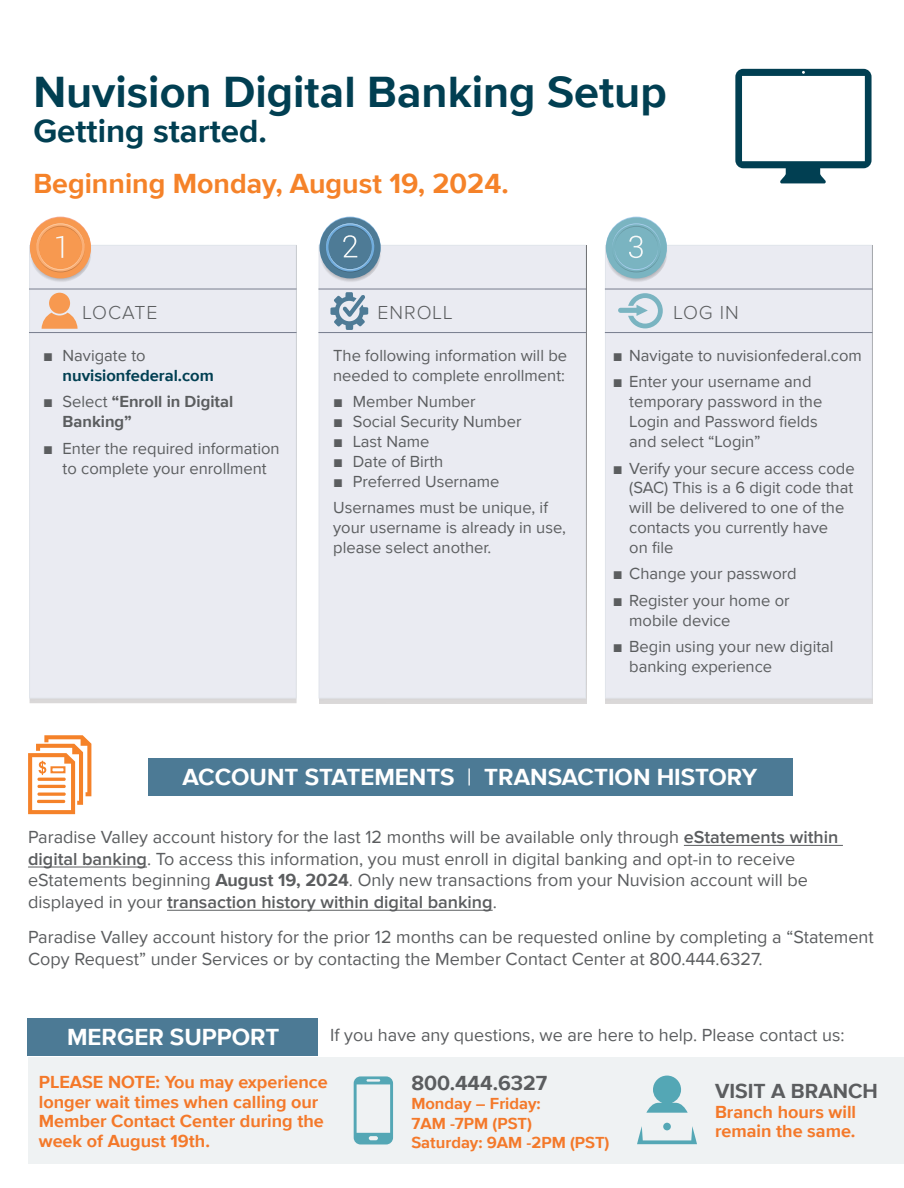
<style>
.page{position:relative;width:904px;height:1188px;background:#fff}
.page>*{position:absolute;margin:0;border:0;box-sizing:border-box;transform-origin:0 0}
.t1{font:700 45px "Proxima Nova";color:#013f52}
.t2{font:700 33px "Proxima Nova";color:#013f52}
.t3{font:700 28.5px "Proxima Nova";color:#f58229}
.t4{font:700 24px "Proxima Nova";color:#fff}
.t5{font:700 21px "Proxima Nova";color:#5b5d5f}
.t6{font:300 19.5px "Proxima Nova";letter-spacing:.05em;color:#5b5d5f}
.t7{font:18px/21.6px "Proxima Nova";color:#5b5d5f}
.t8{font:700 18px/19.5px "Proxima Nova";color:#f4792a}
.t9{font:16.5px/19.8px "Proxima Nova";color:#5b5d5f}
.t10{font:700 16.5px/19.5px "Proxima Nova";color:#f4792a}
.t11{font:700 16.5px/19.8px "Proxima Nova";color:#5b5d5f}
.t12{font:700 16.5px/19.8px "Proxima Nova";color:#013f52}
.s1{font-family:"Franklin Gothic";font-weight:400;color:#5b5d5f}
.s2{font-weight:400;color:#5b5d5f}
.s3{font-family:"Franklin Gothic";font-weight:400}
.s4{font-weight:400}
.s5{font-family:"Franklin Gothic"}
.s6{font-weight:600}
.s7{font-weight:700}
</style>
<div class="page">
<div style="left:28px;top:1056px;width:875px;height:106px;background:#eff2f3"></div>
<div style="left:30px;top:245px;width:266px;height:453px;background:#eaebf2"></div>
<div style="left:29px;top:245px;width:267px;height:453px;border:1px solid #e1e5eb"></div>
<hr style="left:29px;top:332px;width:267px;height:1px;background:#777d8d">
<hr style="left:29px;top:288px;width:267px;height:1px;background:#777d8d">
<svg style="left:29px;top:220px;width:63px;height:62px"></svg>
<div style="left:30px;top:217px;width:61px;height:61px;background:#f79950;border-radius:50%"></div>
<svg style="left:36px;top:223px;width:49px;height:49px"></svg>
<div style="left:319px;top:245px;width:266px;height:453px;background:#eaebf2"></div>
<div style="left:318px;top:245px;width:267px;height:453px;border:1px solid #e1e5eb"></div>
<hr style="left:318px;top:332px;width:267px;height:1px;background:#777d8d">
<hr style="left:318px;top:288px;width:267px;height:1px;background:#777d8d">
<svg style="left:318px;top:220px;width:63px;height:62px"></svg>
<div style="left:319px;top:217px;width:61px;height:61px;background:#4e7b96;border-radius:50%"></div>
<svg style="left:325px;top:223px;width:49px;height:49px"></svg>
<div style="left:605px;top:245px;width:266px;height:453px;background:#eaebf2"></div>
<div style="left:604px;top:245px;width:268px;height:453px;border:1px solid #e1e5eb"></div>
<hr style="left:604px;top:332px;width:268px;height:1px;background:#777d8d">
<hr style="left:604px;top:288px;width:268px;height:1px;background:#777d8d">
<svg style="left:604px;top:220px;width:63px;height:62px"></svg>
<div style="left:605px;top:217px;width:61px;height:61px;background:#7ab4c1;border-radius:50%"></div>
<svg style="left:611px;top:223px;width:49px;height:49px"></svg>
<div style="left:49px;top:292px;width:21px;height:21px;background:#f79950;border-radius:50%"></div>
<svg style="left:42px;top:312px;width:36px;height:16px"></svg>
<svg style="left:330px;top:292px;width:38px;height:38px"></svg>
<div style="left:617px;top:308px;width:22px;height:5px;background:#7ab4c1;border-radius:3px"></div>
<svg style="left:628px;top:293px;width:34px;height:35px"></svg>
<svg style="left:735px;top:69px;width:136px;height:114px"></svg>
<div style="left:27px;top:1018px;width:291px;height:37px;background:#4c7a95"></div>
<svg style="left:353px;top:1076px;width:40px;height:68px"></svg>
<svg style="left:28px;top:735px;width:63px;height:79px"></svg>
<div style="left:50px;top:766px;width:15px;height:7px;border:2px solid #f58229"></div>
<svg style="left:647px;top:1075px;width:40px;height:37px"></svg>
<svg style="left:637px;top:1125px;width:59px;height:18px"></svg>
<div style="left:663px;top:1122px;width:7px;height:8px;background:#54a7b5;border-radius:50%"></div>
<div style="left:148px;top:758px;width:643px;height:37px;background:#4c7a95"></div>
<hr style="left:683px;top:845px;width:159px;height:1px;background:#5b5d5f">
<hr style="left:28px;top:866px;width:119px;height:1px;background:#5b5d5f">
<hr style="left:167px;top:909px;width:325px;height:1px;background:#5b5d5f">
<h1 class="t1" style="left:33px;top:65px;width:634px">Nuvision Digital Banking Setup</h1>
<h2 class="t2" style="left:33px;top:112px;width:235px">Getting started.</h2>
<h3 class="t3" style="left:33px;top:166px;width:476px">Beginning Monday, August 19, 2024.</h3>
<p class="t6" style="left:82px;top:303px;width:76px">LOCATE</p>
<p class="t6" style="left:377px;top:303px;width:76px">ENROLL</p>
<p class="t6" style="left:673px;top:303px;width:67px">LOG IN</p>
<p class="t12" style="left:63px;top:346px;width:153px;text-indent:-20px"><span class="s1">■</span> <span class="s2">Navigate to </span>nuvisionfederal.com</p>
<p class="t11" style="left:63px;top:392px;width:172px;text-indent:-20px"><span class="s3">■</span> <span class="s4">Select</span> “Enroll in Digital<br>Banking”</p>
<p class="t9" style="left:43px;top:438px;width:238px;text-align:center"><span class="s5">■</span> Enter the required information to complete your enrollment</p>
<p class="t9" style="left:333px;top:346px;width:235px">The following information will be needed to complete enrollment:</p>
<p class="t9" style="left:333px;top:392px;width:144px"><span class="s5">■</span> Member Number</p>
<p class="t9" style="left:333px;top:412px;width:190px"><span class="s5">■</span> Social Security Number</p>
<p class="t9" style="left:333px;top:432px;width:98px"><span class="s5">■</span> Last Name</p>
<p class="t9" style="left:333px;top:451px;width:112px"><span class="s5">■</span> Date of Birth</p>
<p class="t9" style="left:333px;top:468px;width:216px;line-height:26.5px"><span class="s5">■</span> Preferred Username<br>Usernames must be unique, if</p>
<p class="t9" style="left:333px;top:517px;width:234px">your username is already in use, please select another.</p>
<p class="t9" style="left:612px;top:346px;width:250px"><span class="s5">■</span> Navigate to nuvisionfederal.com</p>
<p class="t9" style="left:629px;top:372px;width:194px;text-indent:-16px"><span class="s5">■</span> Enter your username and temporary password in the<br>Login and Password fields and select “Login”</p>
<p class="t9" style="left:629px;top:458px;width:227px;text-indent:-16px"><span class="s5">■</span> Verify your secure access code (SAC) This is a 6 digit code that will be delivered to one of the contacts you currently have<br>on file</p>
<p class="t9" style="left:612px;top:564px;width:185px"><span class="s5">■</span> Change your password</p>
<p class="t9" style="left:629px;top:590px;width:162px;text-indent:-16px"><span class="s5">■</span> Register your home or mobile device</p>
<p class="t9" style="left:629px;top:637px;width:206px;text-indent:-16px"><span class="s5">■</span> Begin using your new digital banking experience</p>
<h3 class="t4" style="left:182px;top:762px;width:576px">ACCOUNT STATEMENTS <span class="s4">|</span> TRANSACTION HISTORY</h3>
<p class="t7" style="left:28px;top:826px;width:811px">Paradise Valley account history for the last 12 months will be available only through <span class="s6">eStatements within digital banking</span>. To access this information, you must enroll in digital banking and opt-in to receive eStatements beginning <span class="s7">August 19, 2024</span>. Only new transactions from your Nuvision account will be displayed in your <span class="s6">transaction history within digital banking</span>.</p>
<p class="t7" style="left:28px;top:926px;width:846px">Paradise Valley account history for the prior 12 months can be requested online by completing a “Statement<br>Copy Request” under Services or by contacting the Member Contact Center at 800.444.6327.</p>
<h3 class="t4" style="left:67px;top:1022px;width:214px">MERGER SUPPORT</h3>
<p class="t7" style="left:330px;top:1024px;width:515px">If you have any questions, we are here to help. Please contact us:</p>
<p class="t8" style="left:39px;top:1072px;width:290px">PLEASE NOTE: You may experience longer wait times when calling our<br>Member Contact Center during the week of August 19th.</p>
<p class="t5" style="left:411px;top:1070px;width:137px">800.444.6327</p>
<p class="t10" style="left:411px;top:1094px;width:199px">Monday – Friday:<br>7AM -7PM (PST)<br>Saturday: 9AM -2PM (PST)</p>
<p class="t5" style="left:714px;top:1078px;width:164px">VISIT A BRANCH</p>
<p class="t8" style="left:714px;top:1102px;width:143px">Branch hours will remain the same.</p>
</div>
